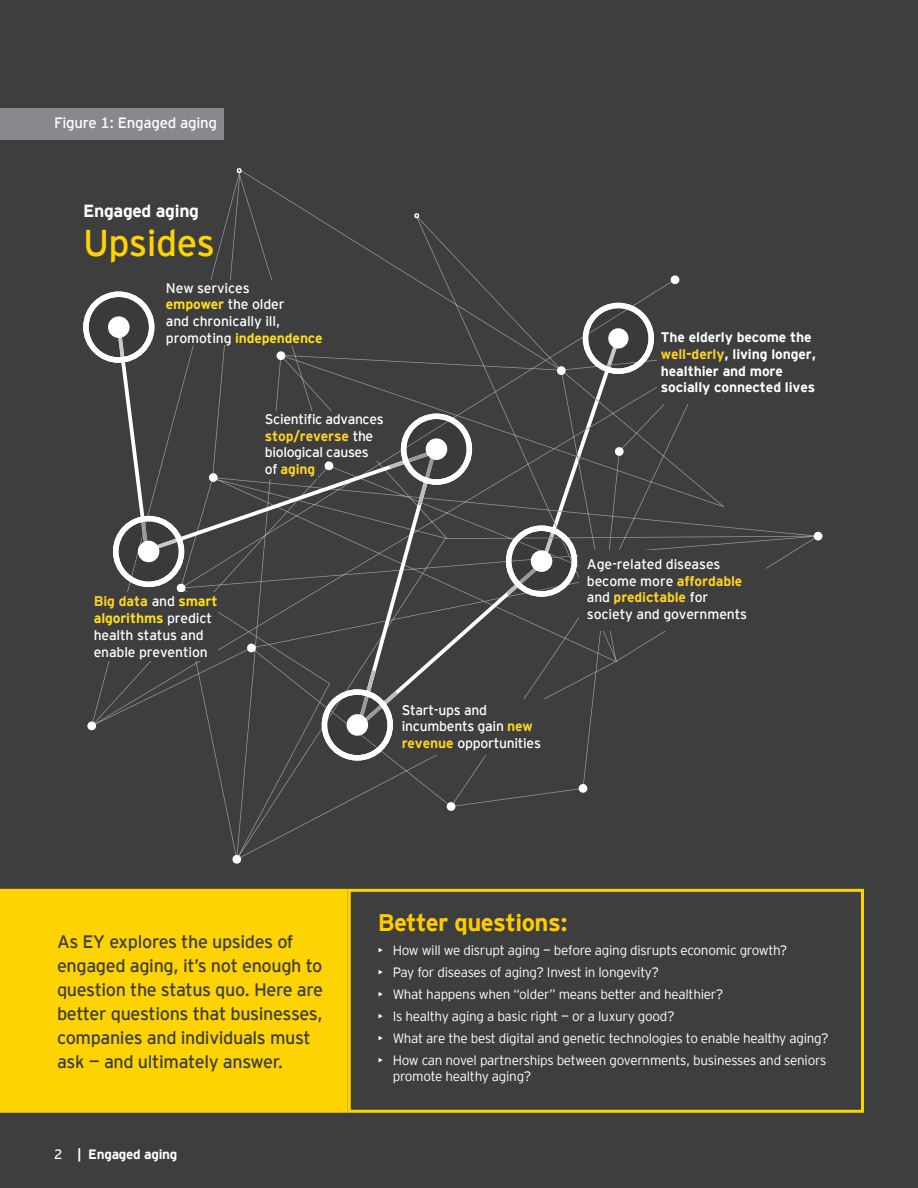
<style>
.page{position:relative;width:918px;height:1188px;background:#3e3e3f}
.page>*{position:absolute;margin:0;border:0;box-sizing:border-box;transform-origin:0 0}
.t1{font:300 37.2px "EY Interstate";letter-spacing:-.015em;color:#fed304}
.t2{font:700 24px "EY Interstate";letter-spacing:-.02em;color:#fc0}
.t3{font:18px/24px "EY Interstate";letter-spacing:-.02em;color:#3e3e3f}
.t4{font:700 17.55px "EY Interstate";letter-spacing:-.02em;color:#fff}
.t5{font:15px "EY Interstate";letter-spacing:-.015em;color:#fff}
.t6{font:300 13.95px/16.6px "EY Interstate";letter-spacing:-.01em;color:#fff}
.t7{font:700 13.95px/16.6px "EY Interstate";letter-spacing:-.01em;color:#fff}
.t8{font:300 13.5px/16.5px "EY Interstate";letter-spacing:-.02em;color:#fff}
.t9{font:700 13.5px "EY Interstate";letter-spacing:-.02em;color:#fff}
.s1{font-weight:700;color:#ffdd17}
.s2{font-weight:700;color:#fdd223}
.s3{color:#fdd223}
.s4{font-weight:400}
</style>
<div class="page">
<svg style="left:106px;top:170px;width:712px;height:690px"></svg>
<div style="left:447px;top:802px;width:8px;height:9px;border:4px solid #fff;border-radius:50%"></div>
<div style="left:232px;top:855px;width:9px;height:9px;border:4px solid #fff;border-radius:50%"></div>
<div style="left:579px;top:784px;width:8px;height:9px;border:4px solid #fff;border-radius:50%"></div>
<div style="left:671px;top:275px;width:8px;height:9px;border:4px solid #fff;border-radius:50%"></div>
<svg style="left:414px;top:213px;width:5px;height:5px"></svg>
<svg style="left:237px;top:168px;width:5px;height:5px"></svg>
<div style="left:579px;top:550px;width:187px;height:81px;background:#3e3e3f"></div>
<svg style="left:86px;top:294px;width:568px;height:467px"></svg>
<div style="left:608px;top:328px;width:20px;height:20px;background:#fff;border-radius:50%"></div>
<div style="left:657px;top:324px;width:172px;height:80px;background:#3e3e3f"></div>
<div style="left:253px;top:411px;width:123px;height:49px;background:#3e3e3f"></div>
<div style="left:166px;top:281px;width:158px;height:64px;background:#3e3e3f"></div>
<div style="left:266px;top:456px;width:52px;height:23px;background:#3e3e3f"></div>
<div style="left:814px;top:532px;width:8px;height:8px;border:4px solid #fff;border-radius:50%"></div>
<div style="left:0;top:889px;width:348px;height:224px;background:#fed304"></div>
<div style="left:348px;top:889px;width:516px;height:224px;border:3px solid #fed304"></div>
<div style="left:0;top:108px;width:223px;height:31px;background:#87898c"></div>
<p class="t5" style="left:53px;top:104px;width:161px">Figure1: Engaged aging</p>
<p class="t5" style="left:54px;top:112px;width:165px">Figure 1: Engaged aging</p>
<p class="t4" style="left:83px;top:198px;width:117px">Engaged aging</p>
<h1 class="t1" style="left:83px;top:216px;width:134px">Upsides</h1>
<p class="t6" style="left:166px;top:279px;width:158px">New services<br><span class="s1">empower</span> the older<br>and chronically ill, promoting <span class="s1">independence</span></p>
<p class="t6" style="left:265px;top:410px;width:121px">Scientific advances <span class="s2">stop/reverse</span> the biological causes of <span class="s2">aging</span></p>
<p class="t6" style="left:94px;top:592px;width:125px"><span class="s2">Big data</span> and <span class="s1">smart algorithms</span> predict health status and enable prevention</p>
<p class="t6" style="left:402px;top:701px;width:141px">Start-ups and incumbents gain <span class="s2">new revenue</span> opportunities</p>
<p class="t7" style="left:661px;top:328px;width:157px">The elderly become the <span class="s3">well-derly</span>, living longer, healthier and more socially connected lives</p>
<p class="t6" style="left:587px;top:555px;width:162px">Age-related diseases become more <span class="s2">affordable </span>and <span class="s2">predictable</span> for society and governments</p>
<h3 class="t3" style="left:57px;top:929px;width:268px">As EY explores the upsides of engaged aging, it’s not enough to question the status quo. Here are better questions that businesses, companies and individuals must ask — and ultimately answer.</h3>
<p class="t9" style="left:54px;top:1145px;width:125px"><span class="s4">2</span> | Engaged aging</p>
<h2 class="t2" style="left:378px;top:905px;width:192px">Better questions:</h2>
<p class="t8" style="left:378px;top:942px;width:411px">• How will we disrupt aging — before aging disrupts economic growth?</p>
<p class="t8" style="left:378px;top:963px;width:283px">• Pay for diseases of aging? Invest in longevity?</p>
<p class="t8" style="left:378px;top:985px;width:347px">• What happens when “older” means better and healthier?</p>
<p class="t8" style="left:378px;top:1007px;width:298px">• Is healthy aging a basic right — or a luxury good?</p>
<p class="t8" style="left:378px;top:1029px;width:453px">• What are the best digital and genetic technologies to enable healthy aging?</p>
<p class="t8" style="left:393px;top:1051px;width:435px;text-indent:-15px">• How can novel partnerships between governments, businesses and seniors promote healthy aging?</p>
</div>
